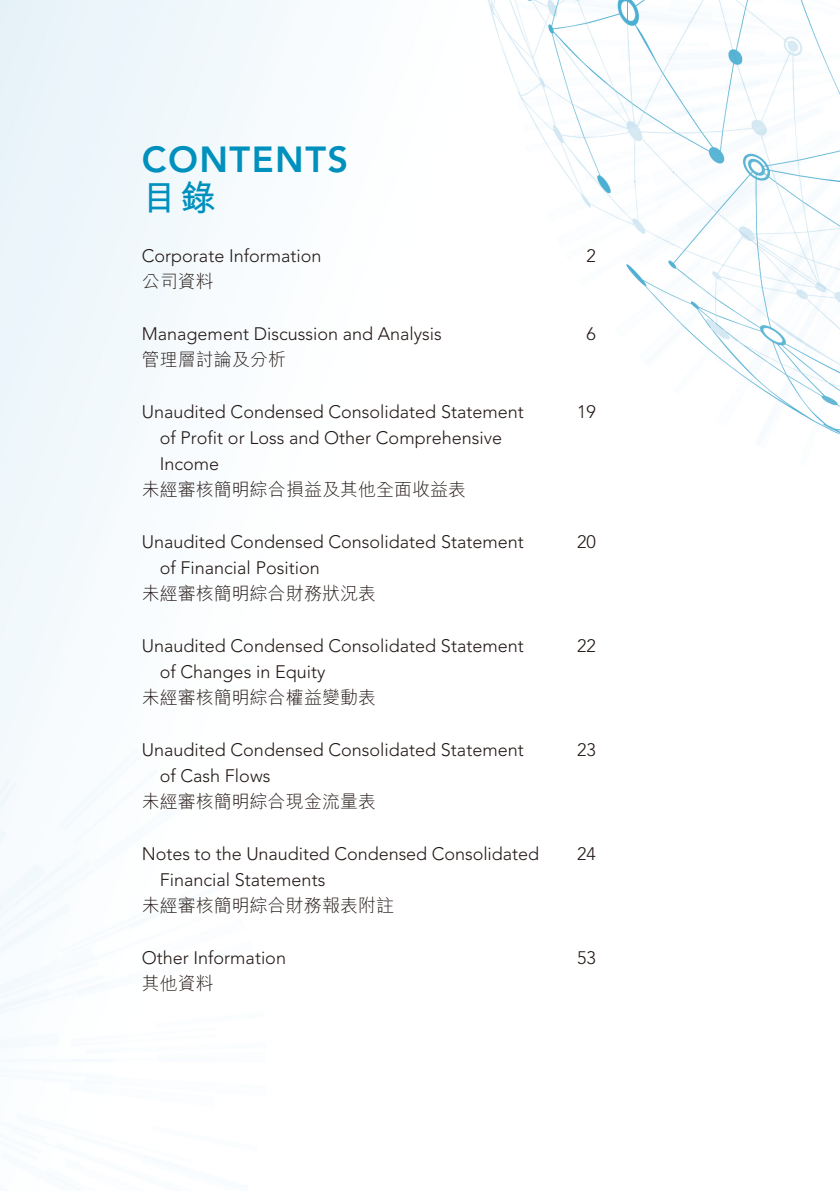
<style>
.page{position:relative;width:840px;height:1191px;background:#fff}
.page>*{position:absolute;margin:0;border:0;box-sizing:border-box;transform-origin:0 0}
.t1{font:800 36px "Avenir LT Std";letter-spacing:.04em;color:#0090bd}
.t2{font:700 36px "M Hei HK";color:#0090bd}
.t3{font:300 18px/26px "Avenir LT Std";color:#231916}
.t4{font:300 18px "M Hei HK";color:#231916}
</style>
<div class="page">
<img style="left:0;top:0;width:839px;height:1183px">
<h1 class="t1" style="left:142px;top:138px;width:208px">CONTENTS</h1>
<h1 class="t2" style="left:142px;top:172px;width:75px">目錄</h1>
<p class="t3" style="left:142px;top:243px;width:181px">Corporate Information</p>
<p class="t3" style="left:586px;top:243px;width:11px">2</p>
<p class="t4" style="left:142px;top:272px;width:73px">公司資料</p>
<p class="t3" style="left:142px;top:321px;width:301px">Management Discussion and Analysis</p>
<p class="t3" style="left:586px;top:321px;width:11px">6</p>
<p class="t4" style="left:142px;top:350px;width:145px">管理層討論及分析</p>
<p class="t3" style="left:160px;top:399px;width:365px;text-indent:-18px">Unaudited Condensed Consolidated Statement of Profit or Loss and Other Comprehensive<br>Income</p>
<p class="t3" style="left:577px;top:399px;width:20px">19</p>
<p class="t4" style="left:142px;top:480px;width:325px">未經審核簡明綜合損益及其他全面收益表</p>
<p class="t3" style="left:160px;top:529px;width:365px;text-indent:-18px">Unaudited Condensed Consolidated Statement of Financial Position</p>
<p class="t3" style="left:577px;top:529px;width:20px">20</p>
<p class="t4" style="left:142px;top:584px;width:236px">未經審核簡明綜合財務狀況表</p>
<p class="t3" style="left:160px;top:633px;width:365px;text-indent:-18px">Unaudited Condensed Consolidated Statement of Changes in Equity</p>
<p class="t3" style="left:577px;top:633px;width:20px">22</p>
<p class="t4" style="left:142px;top:688px;width:235px">未經審核簡明綜合權益變動表</p>
<p class="t3" style="left:160px;top:737px;width:365px;text-indent:-18px">Unaudited Condensed Consolidated Statement of Cash Flows</p>
<p class="t3" style="left:576px;top:737px;width:20px">23</p>
<p class="t4" style="left:142px;top:792px;width:235px">未經審核簡明綜合現金流量表</p>
<p class="t3" style="left:160px;top:841px;width:380px;text-indent:-18px">Notes to the Unaudited Condensed Consolidated<br>Financial Statements</p>
<p class="t3" style="left:576px;top:841px;width:20px">24</p>
<p class="t4" style="left:142px;top:896px;width:253px">未經審核簡明綜合財務報表附註</p>
<p class="t3" style="left:142px;top:945px;width:146px">Other Information</p>
<p class="t3" style="left:576px;top:945px;width:20px">53</p>
<p class="t4" style="left:142px;top:974px;width:73px">其他資料</p>
</div>
